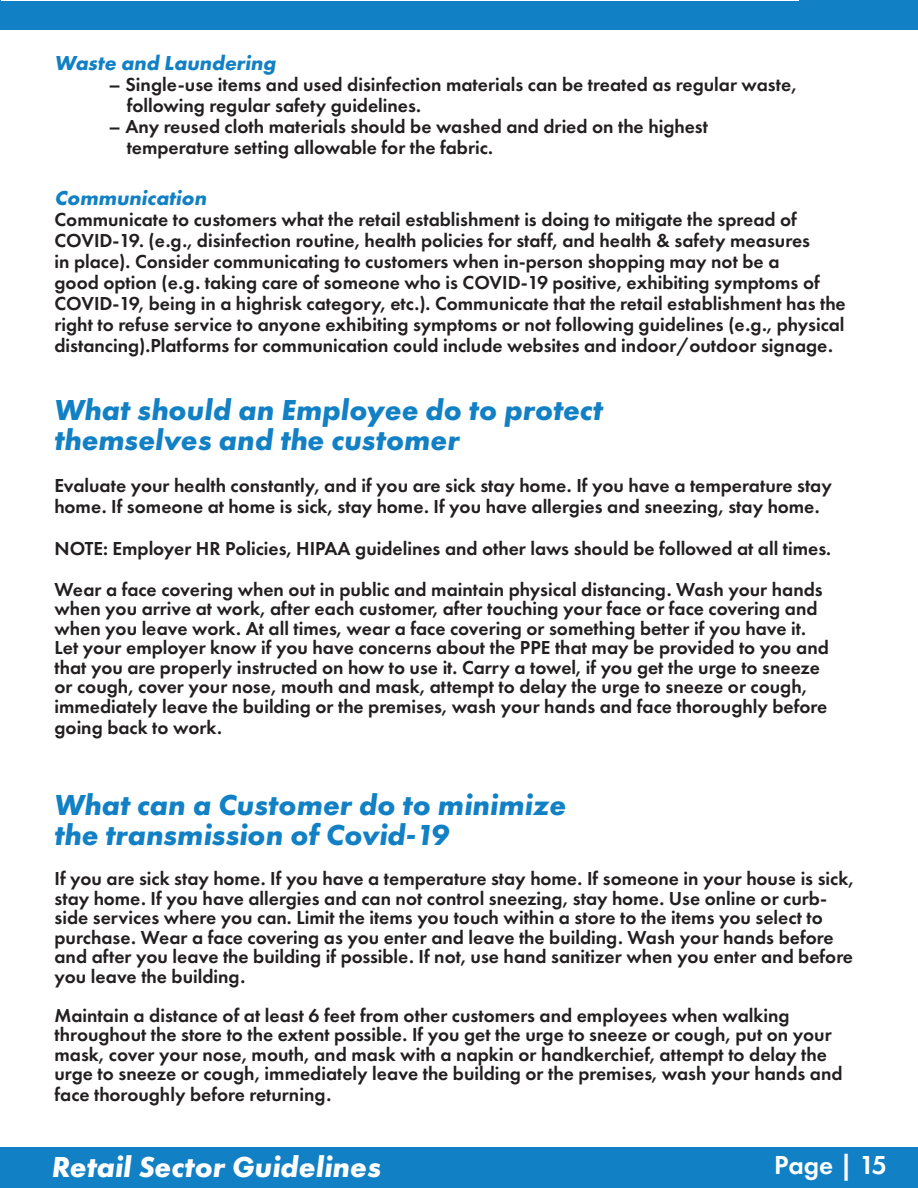
<style>
.page{position:relative;width:918px;height:1188px;background:#fff}
.page>*{position:absolute;margin:0;border:0;box-sizing:border-box;transform-origin:0 0}
.t1{font:italic 700 30px/30px "Futura PT";color:#1280c4}
.t2{font:italic 700 30px "Futura PT";color:#fff}
.t3{font:600 27px "Futura PT";letter-spacing:-.005em;color:#fff}
.t4{font:700 21px "Futura PT";color:#1280c4}
.t5{font:600 19.5px/21px "Futura PT";color:#231f20}
</style>
<div class="page">
<div style="left:0;top:1148px;width:918px;height:40px;background:#1280c4"></div>
<div style="left:0;top:0;width:918px;height:30px;background:#1280c4"></div>
<p class="t4" style="left:55px;top:50px;width:226px">Waste and Laundering</p>
<p class="t5" style="left:127px;top:74px;width:672px;text-indent:-18px">– Single-use items and used disinfection materials can be treated as regular waste, following regular safety guidelines.</p>
<p class="t5" style="left:127px;top:116px;width:583px;text-indent:-18px">– Any reused cloth materials should be washed and dried on the highest temperature setting allowable for the fabric.</p>
<p class="t4" style="left:55px;top:185px;width:157px">Communication</p>
<p class="t5" style="left:55px;top:209px;width:793px">Communicate to customers what the retail establishment is doing to mitigate the spread of COVID-19. (e.g., disinfection routine, health policies for staff, and health &amp; safety measures<br>in place). Consider communicating to customers when in-person shopping may not be a<br>good option (e.g. taking care of someone who is COVID-19 positive, exhibiting symptoms of COVID-19, being in a highrisk category, etc.). Communicate that the retail establishment has the right to refuse service to anyone exhibiting symptoms or not following guidelines (e.g., physical distancing).Platforms for communication could include websites and indoor/outdoor signage.</p>
<h1 class="t1" style="left:55px;top:395px;width:550px">What should an Employee do to protect themselves and the customer</h1>
<p class="t5" style="left:55px;top:475px;width:779px">Evaluate your health constantly, and if you are sick stay home. If you have a temperature stay home. If someone at home is sick, stay home. If you have allergies and sneezing, stay home.</p>
<p class="t5" style="left:55px;top:528px;width:778px;line-height:40.5px">NOTE: Employer HR Policies, HIPAA guidelines and other laws should be followed at all times.<br>Wear a face covering when out in public and maintain physical distancing. Wash your hands</p>
<p class="t5" style="left:55px;top:599px;width:776px;line-height:19.8px">when you arrive at work, after each customer, after touching your face or face covering and when you leave work. At all times, wear a face covering or something better if you have it.<br>Let your employer know if you have concerns about the PPE that may be provided to you and that you are properly instructed on how to use it. Carry a towel, if you get the urge to sneeze or cough, cover your nose, mouth and mask, attempt to delay the urge to sneeze or cough, immediately leave the building or the premises, wash your hands and face thoroughly before going back to work.</p>
<h1 class="t1" style="left:55px;top:789px;width:513px">What can a Customer do to minimize the transmission of Covid-19</h1>
<p class="t5" style="left:55px;top:869px;width:801px;line-height:19.5px">If you are sick stay home. If you have a temperature stay home. If someone in your house is sick, stay home. If you have allergies and can not control sneezing, stay home. Use online or curb&shy;side services where you can. Limit the items you touch within a store to the items you select to purchase. Wear a face covering as you enter and leave the building. Wash your hands before and after you leave the building if possible. If not, use hand sanitizer when you enter and before you leave the building.</p>
<p class="t5" style="left:55px;top:1005px;width:790px;line-height:20px">Maintain a distance of at least 6 feet from other customers and employees when walking throughout the store to the extent possible. If you get the urge to sneeze or cough, put on your mask, cover your nose, mouth, and mask with a napkin or handkerchief, attempt to delay the urge to sneeze or cough, immediately leave the building or the premises, wash your hands and face thoroughly before returning.</p>
<h1 class="t2" style="left:52px;top:1148px;width:331px">Retail Sector Guidelines</h1>
<h2 class="t3" style="left:774px;top:1148px;width:114px">Page | 15</h2>
</div>
